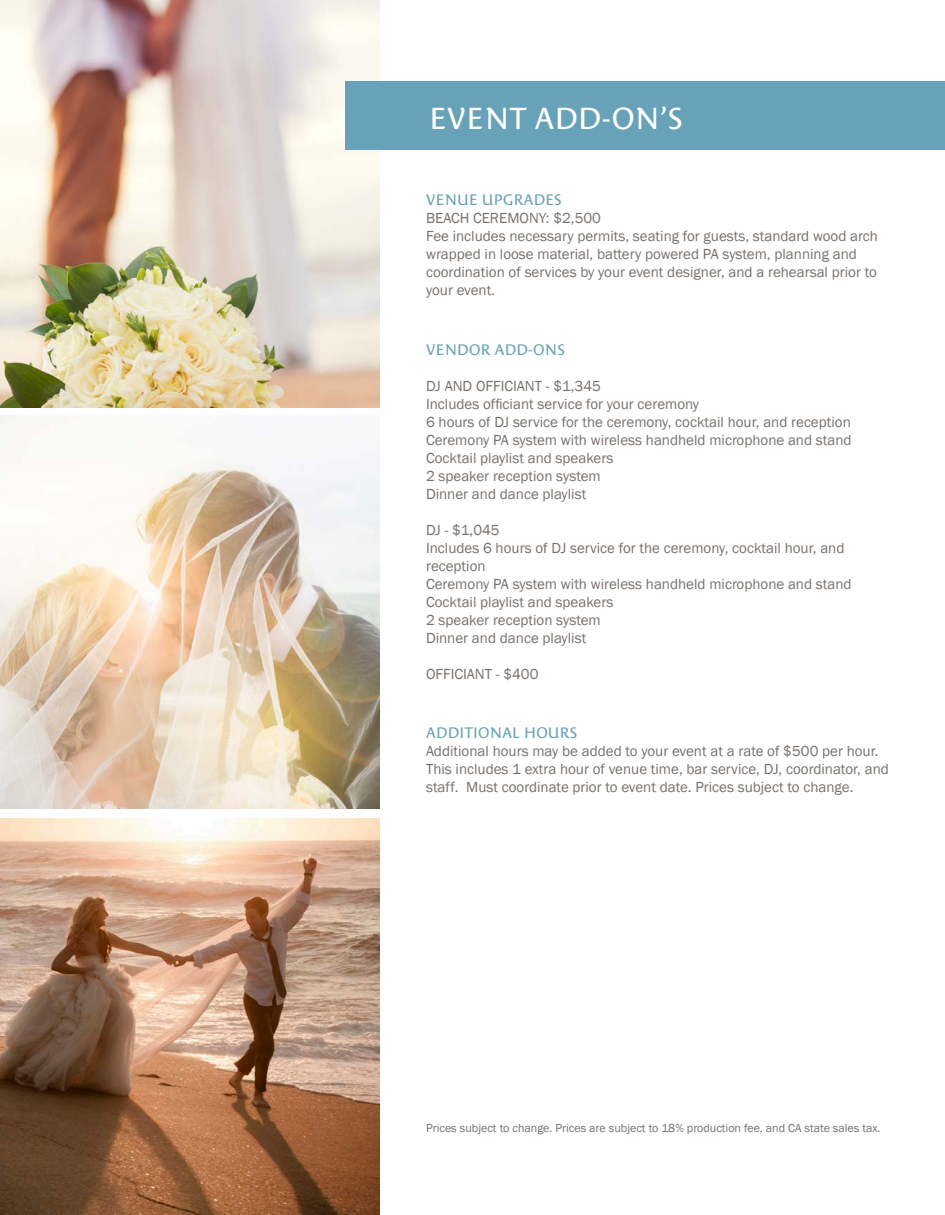
<style>
.page{position:relative;width:945px;height:1215px;background:#fff}
.page>*{position:absolute;margin:0;border:0;box-sizing:border-box;transform-origin:0 0}
.t1{font:30px "Costa Std";letter-spacing:.01em;color:#fff}
.t2{font:15px/18px "Franklin Gothic";color:#77706c}
.t3{font:15px "Costa Std";letter-spacing:.01em;color:#68a2b8}
.t4{font:12px "Franklin Gothic";color:#77706c}
</style>
<div class="page">
<img style="left:0;top:0;width:380px;height:407px">
<img style="left:0;top:415px;width:380px;height:394px">
<img style="left:0;top:818px;width:380px;height:397px">
<div style="left:345px;top:81px;width:600px;height:68px;background:#68a2b8"></div>
<p class="t1" style="left:430px;top:101px;width:255px">EVENT ADD-ON’S</p>
<p class="t3" style="left:426px;top:191px;width:137px">VENUE UPGRADES</p>
<p class="t2" style="left:426px;top:209px;width:177px">BEACH CEREMONY: $2,500</p>
<p class="t2" style="left:426px;top:227px;width:453px">Fee includes necessary permits, seating for guests, standard wood arch wrapped in loose material, battery powered PA system, planning and coordination of services by your event designer, and a rehearsal prior to your event.</p>
<p class="t3" style="left:426px;top:341px;width:140px">VENDOR ADD-ONS</p>
<p class="t2" style="left:426px;top:377px;width:176px">DJ AND OFFICIANT - $1,345</p>
<p class="t2" style="left:426px;top:395px;width:275px">Includes officiant service for your ceremony</p>
<p class="t2" style="left:426px;top:413px;width:426px">6 hours of DJ service for the ceremony, cocktail hour, and reception</p>
<p class="t2" style="left:426px;top:431px;width:427px">Ceremony PA system with wireless handheld microphone and stand</p>
<p class="t2" style="left:426px;top:449px;width:189px">Cocktail playlist and speakers</p>
<p class="t2" style="left:426px;top:467px;width:176px">2 speaker reception system</p>
<p class="t2" style="left:426px;top:485px;width:162px">Dinner and dance playlist</p>
<p class="t2" style="left:426px;top:521px;width:75px">DJ - $1,045</p>
<p class="t2" style="left:426px;top:539px;width:420px">Includes 6 hours of DJ service for the ceremony, cocktail hour, and reception</p>
<p class="t2" style="left:426px;top:575px;width:427px">Ceremony PA system with wireless handheld microphone and stand</p>
<p class="t2" style="left:426px;top:593px;width:189px">Cocktail playlist and speakers</p>
<p class="t2" style="left:426px;top:611px;width:176px">2 speaker reception system</p>
<p class="t2" style="left:426px;top:629px;width:162px">Dinner and dance playlist</p>
<p class="t2" style="left:426px;top:665px;width:114px">OFFICIANT - $400</p>
<p class="t3" style="left:426px;top:724px;width:153px">ADDITIONAL HOURS</p>
<p class="t2" style="left:426px;top:743px;width:464px">Additional hours may be added to your event at a rate of $500 per hour.<br>This includes 1 extra hour of venue time, bar service, DJ, coordinator, and staff. Must coordinate prior to event date. Prices subject to change.</p>
<p class="t4" style="left:426px;top:1121px;width:456px">Prices subject to change. Prices are subject to 18% production fee, and CA state sales tax.</p>
</div>
